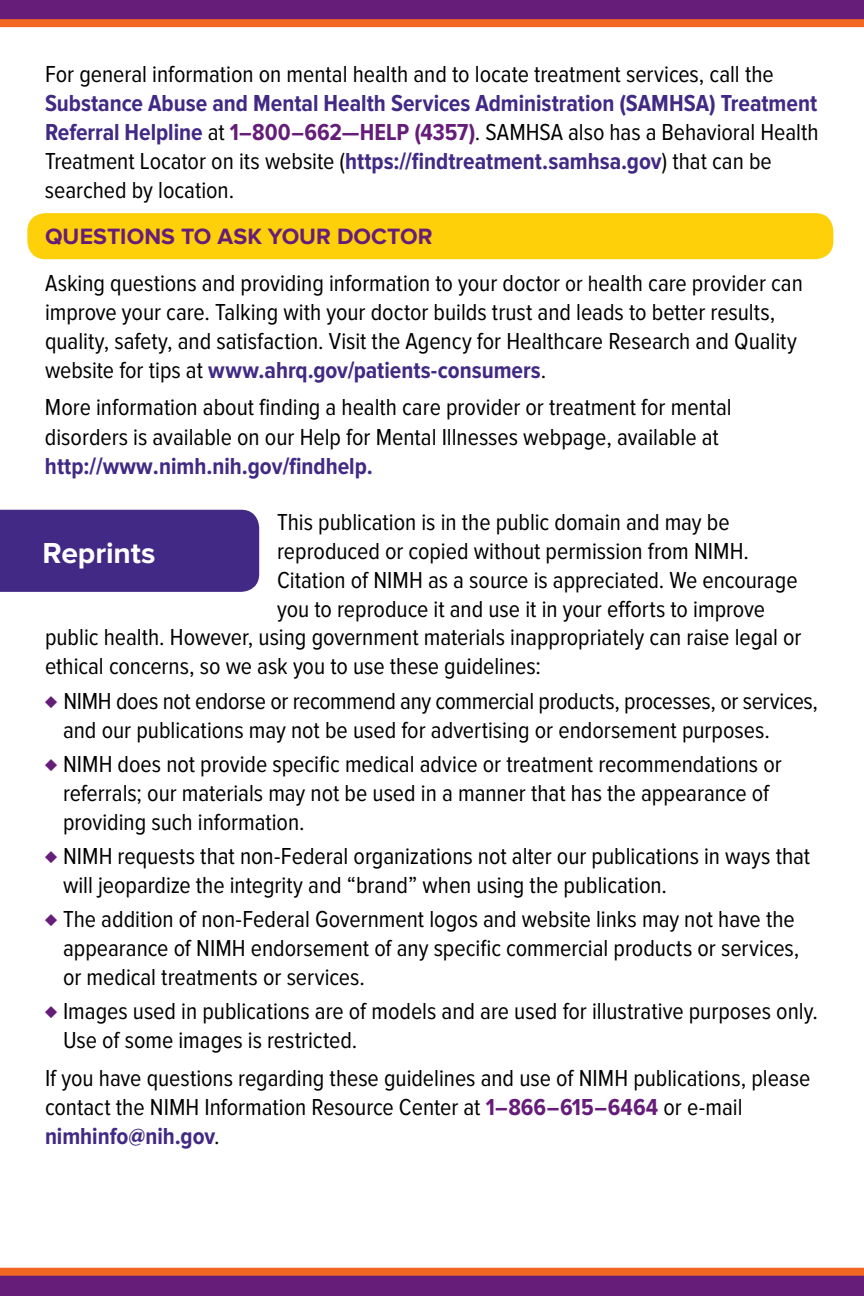
<style>
.page{position:relative;width:864px;height:1296px;background:#fff}
.page>*{position:absolute;margin:0;border:0;box-sizing:border-box;transform-origin:0 0}
.t1{font:700 30px "Proxima Nova";letter-spacing:-.005em;color:#fff}
.t2{font:24px/29px "Proxima Nova Cond";color:#000}
.t3{font:700 23px "Proxima Nova";letter-spacing:.005em;color:#651d79}
.s1{font-weight:700;color:#412985}
.s2{font-weight:700;color:#651d79}
.s3{font-size:23px}
.s4{color:#651d79}
</style>
<div class="page">
<div style="left:27px;top:213px;width:806px;height:46px;background:#fed00a;border-radius:18px"></div>
<div style="left:0;top:0;width:864px;height:20px;background:#651d79"></div>
<div style="left:0;top:1276px;width:864px;height:20px;background:#651d79"></div>
<div style="left:0;top:1268px;width:864px;height:8px;background:#f26722"></div>
<div style="left:0;top:19px;width:864px;height:8px;background:#f26722"></div>
<div style="left:0;top:510px;width:259px;height:82px;background:#412985"></div>
<p class="t2" style="left:45px;top:60px;width:775px">For general information on mental health and to locate treatment services, call the <span class="s1">Substance Abuse and Mental Health Services Administration (SAMHSA) Treatment Referral Helpline</span> at <span class="s2">1–800–662—HELP (4357)</span>. SAMHSA also has a Behavioral Health Treatment Locator on its website (<span class="s1">https://findtreatment.samhsa.gov</span>) that can be searched by location.</p>
<h3 class="t3" style="left:45px;top:225px;width:389px">QUESTIONS TO ASK YOUR DOCTOR</h3>
<p class="t2" style="left:45px;top:269px;width:759px">Asking questions and providing information to your doctor <span class="s3">or h</span>ealth care provider can improve your care. Talking with your doctor builds trust and leads to better results, quality, safety, and satisfaction. Visit the Agency for Healthcare Research and Quality website for tips at <span class="s1">www.ahrq.gov/patients-consumers</span>.</p>
<p class="t2" style="left:45px;top:394px;width:688px">More information about finding a health care provider or treatment for mental disorders is available on our Help for Mental Illnesses webpage, available at <span class="s1">http://www.nimh.nih.gov/findhelp.</span></p>
<p class="t2" style="left:277px;top:508px;width:454px">This publication is in the public domain and may be</p>
<p class="t2" style="left:277px;top:537px;width:473px">reproduced or copied without permission from NIMH.</p>
<p class="t2" style="left:277px;top:566px;width:522px">Citation of NIMH as a source is appreciated. We encourage</p>
<p class="t2" style="left:277px;top:595px;width:489px">you to reproduce it and use it in your efforts to improve</p>
<p class="t2" style="left:45px;top:624px;width:758px">public health. However, using government materials inappropriately can raise legal or</p>
<p class="t2" style="left:45px;top:653px;width:497px">ethical concerns, so we ask you to use these guidelines:</p>
<p class="t2" style="left:63px;top:687px;width:757px;text-indent:-18px"><span class="s4">♦</span> NIMH does not endorse or recommend any commercial products, processes, or services, and our publications may not be used for advertising or endorsement purposes.</p>
<p class="t2" style="left:63px;top:750px;width:720px;text-indent:-18px"><span class="s4">♦</span> NIMH does not provide specific medical advice or treatment recommendations or referrals; our materials may not be used in a manner that has the appearance of providing such information.</p>
<p class="t2" style="left:63px;top:842px;width:749px;text-indent:-18px"><span class="s4">♦</span> NIMH requests that non-Federal organizations not alter our publications in ways that will jeopardize the integrity and “brand” when using the publication.</p>
<p class="t2" style="left:63px;top:905px;width:738px;text-indent:-18px"><span class="s4">♦</span> The addition of non-Federal Government logos and website links may not have the appearance of NIMH endorsement of any specific commercial products or services, or medical treatments or services.</p>
<p class="t2" style="left:63px;top:997px;width:757px;text-indent:-18px"><span class="s4">♦</span> Images used in publications are of models and are used for illustrative purposes only.<br>Use of some images is restricted.</p>
<p class="t2" style="left:45px;top:1064px;width:767px">If you have questions regarding these guidelines and use of NIMH publications, please contact the NIMH Information Resource Center at <span class="s2">1–866–615–6464</span> or e-mail <span class="s1">nimhinfo@nih.gov</span>.</p>
<h2 class="t1" style="left:42px;top:539px;width:115px">Reprints</h2>
</div>
